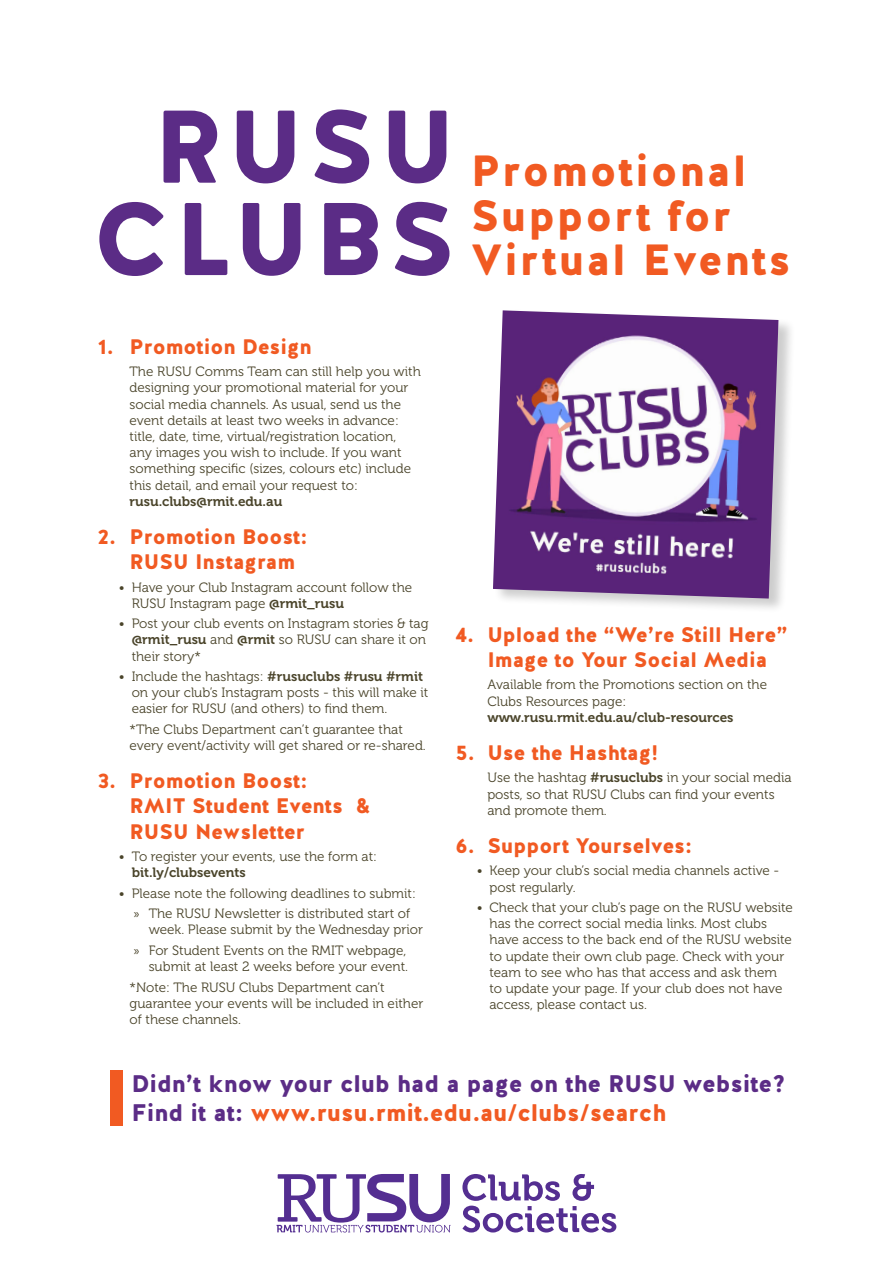
<style>
.page{position:relative;width:893px;height:1263px;background:#fff}
.page>*{position:absolute;margin:0;border:0;box-sizing:border-box;transform-origin:0 0}
.t1{font:900 102.9px/92.4px "Halis R";letter-spacing:.04em;color:#5b2c86;text-align:center}
.t2{font:900 43.65px/44.2px "Halis R";letter-spacing:.04em;color:#f15a22}
.t3{font:900 24px/28.8px "Halis R";color:#5b2c86}
.t4{font:900 21px/25.2px "Halis R";color:#f15a22}
.t5{font:13.5px/16.2px "Museo 300";color:#4a442a}
.t6{font:13.5px "Museo 700";color:#4a442a}
.s1{font-family:"Museo 700"}
.s2{font-family:"Myriad Pro"}
.s3{color:#f15a22}
</style>
<div class="page">
<svg style="left:277px;top:1174px;width:174px;height:58px"></svg>
<svg style="left:462px;top:1174px;width:154px;height:58px"></svg>
<div style="left:494px;top:308px;width:301px;height:305px;background:#000;opacity:.2"></div>
<img style="left:493px;top:310px;width:285px;height:288px">
<div style="left:110px;top:1071px;width:12px;height:55px;background:#f15a22"></div>
<h1 class="t1" style="left:93px;top:103px;width:364px">RUSU<br>CLUBS</h1>
<h2 class="t2" style="left:471px;top:150px;width:322px">Promotional<br>Support for<br>Virtual Events</h2>
<h3 class="t4" style="left:98px;top:334px;width:216px">1. Promotion Design</h3>
<p class="t5" style="left:130px;top:364px;width:293px">The RUSU Comms Team can still help you with designing your promotional material for your social media channels. As usual, send us the event details at least two weeks in advance: title, date, time, virtual/registration location, any images you wish to include. If you want something specific (sizes, colours etc) include this detail, and email your request to:</p>
<p class="t6" style="left:130px;top:494px;width:154px">rusu.clubs@rmit.edu.au</p>
<h3 class="t4" style="left:130px;top:524px;width:179px;text-indent:-32px">2. Promotion Boost:<br>RUSU Instagram</h3>
<p class="t5" style="left:132px;top:579px;width:282px;text-indent:-13px">• Have your Club Instagram account follow the<br>RUSU Instagram page <span class="s1">@rmit_rusu</span></p>
<p class="t5" style="left:132px;top:616px;width:298px;text-indent:-13px">• Post your club events on Instagram stories &amp; tag <span class="s1">@rmit_rusu</span> and <span class="s1">@rmit</span> so RUSU can share it on their story*</p>
<p class="t5" style="left:132px;top:669px;width:298px;text-indent:-13px">• Include the hashtags: <span class="s1">#rusuclubs #rusu #rmit </span>on your club’s Instagram posts - this will make it easier for RUSU (and others) to find them.</p>
<p class="t5" style="left:130px;top:721px;width:298px">*The Clubs Department can’t guarantee that every event/activity will get shared or re-shared.</p>
<h3 class="t4" style="left:130px;top:769px;width:243px;text-indent:-32px">3. Promotion Boost:<br>RMIT Student Events &amp;<br>RUSU Newsletter</h3>
<p class="t5" style="left:119px;top:849px;width:260px">• To register your events, use the form at:</p>
<p class="t6" style="left:132px;top:865px;width:115px">bit.ly/clubsevents</p>
<p class="t5" style="left:134px;top:883px;width:284px;line-height:20.4px;text-indent:-15px">• Please note the following deadlines to submit: <span class="s2">»</span> The RUSU Newsletter is distributed start of</p>
<p class="t5" style="left:134px;top:920px;width:291px;line-height:20.4px;text-indent:15px">week. Please submit by the Wednesday prior <span class="s2">»</span> For Student Events on the RMIT webpage,</p>
<p class="t5" style="left:130px;top:956px;width:280px;line-height:20.4px;text-indent:19px">submit at least 2 weeks before your event. *Note: The RUSU Clubs Department can’t</p>
<p class="t5" style="left:130px;top:995px;width:295px">guarantee your events will be included in either of these channels.</p>
<h3 class="t4" style="left:455px;top:622px;width:334px;text-align:center">4. Upload the “We’re Still Here”<br>Image to Your Social Media</h3>
<p class="t5" style="left:487px;top:677px;width:281px">Available from the Promotions section on the<br>Clubs Resources page:</p>
<p class="t6" style="left:487px;top:710px;width:248px">www.rusu.rmit.edu.au/club-resources</p>
<h3 class="t4" style="left:455px;top:740px;width:205px">5. Use the Hashtag!</h3>
<p class="t5" style="left:487px;top:770px;width:306px">Use the hashtag <span class="s1">#rusuclubs</span> in your social media posts, so that RUSU Clubs can find your events and promote them.</p>
<h3 class="t4" style="left:455px;top:833px;width:238px">6. Support Yourselves:</h3>
<p class="t5" style="left:489px;top:863px;width:291px;text-indent:-13px">• Keep your club’s social media channels active - post regularly.</p>
<p class="t5" style="left:489px;top:899px;width:305px;text-indent:-13px">• Check that your club’s page on the RUSU website has the correct social media links. Most clubs have access to the back end of the RUSU website to update their own club page. Check with your team to see who has that access and ask them<br>to update your page. If your club does not have access, please contact us.</p>
<h3 class="t3" style="left:131px;top:1070px;width:656px">Didn’t know your club had a page on the RUSU website?<br>Find it at: <span class="s3">www.rusu.rmit.edu.au/clubs/search</span></h3>
</div>
